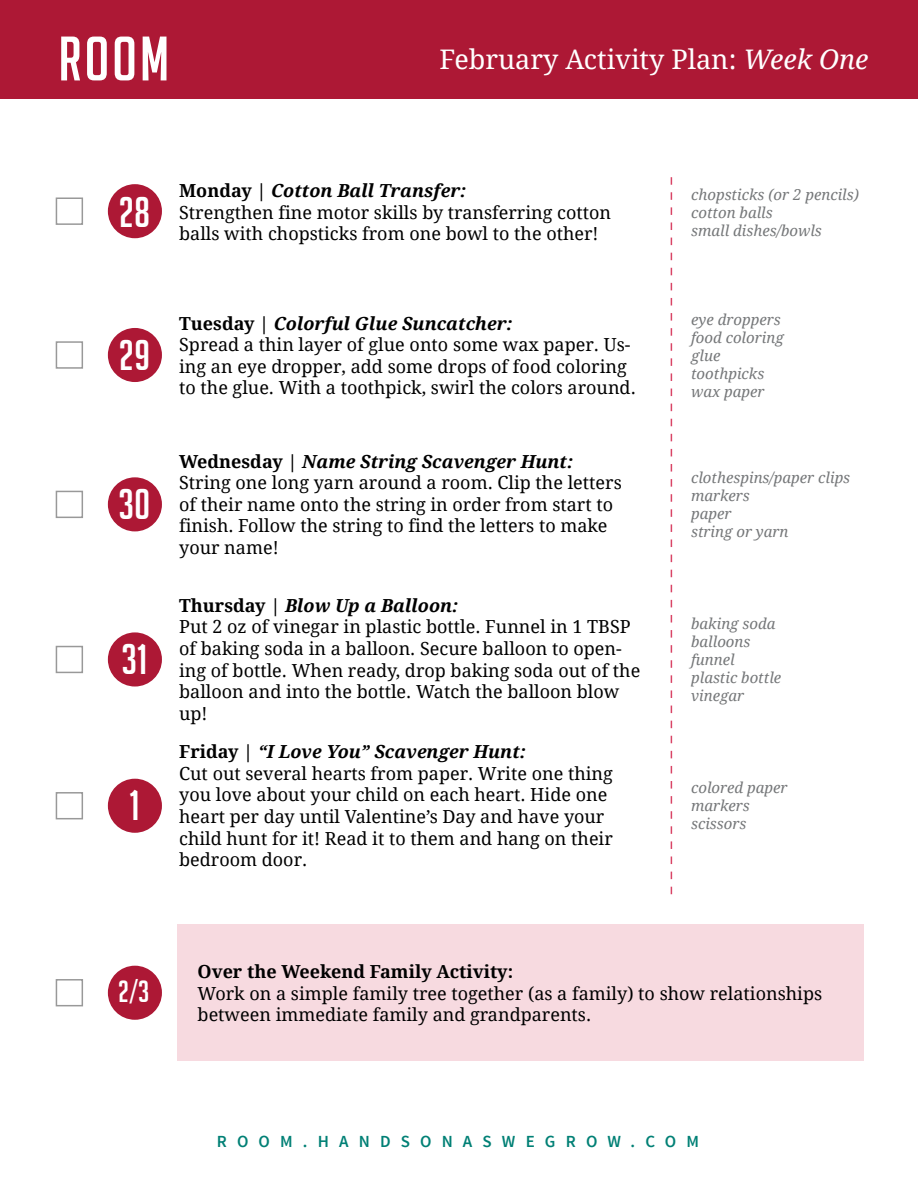
<style>
.page{position:relative;width:918px;height:1188px;background:#fff}
.page>*{position:absolute;margin:0;border:0;box-sizing:border-box;transform-origin:0 0}
.t1{font:61.2px "Big Noodle Titling";color:#fff}
.t2{font:42px "Big Noodle Titling";color:#fff}
.t3{font:30px "Big Noodle Titling";color:#fff}
.t4{font:27px "Droid Serif";color:#fff}
.t5{font:18px/21.6px "Droid Serif";color:#000}
.t6{font:700 18px "Droid Serif";color:#000}
.t7{font:600 16.95px "Source Sans Pro";letter-spacing:.6em;color:#008075}
.t8{font:italic 15px/18px "Droid Serif";color:#757779}
.s1{font-style:italic}
.s2{font-weight:700}
.s3{font-weight:700;font-style:italic}
</style>
<div class="page">
<div style="left:0;top:0;width:918px;height:99px;background:#ad1835"></div>
<div style="left:56px;top:979px;width:27px;height:27px;border:2px solid #999"></div>
<svg style="left:671px;top:177px;width:1px;height:717px"></svg>
<div style="left:56px;top:198px;width:27px;height:27px;border:2px solid #999"></div>
<div style="left:56px;top:341px;width:27px;height:28px;border:2px solid #999"></div>
<div style="left:56px;top:491px;width:27px;height:27px;border:2px solid #999"></div>
<div style="left:56px;top:646px;width:27px;height:27px;border:2px solid #999"></div>
<div style="left:56px;top:792px;width:27px;height:27px;border:2px solid #999"></div>
<div style="left:178px;top:924px;width:686px;height:137px;background:#f7dae0"></div>
<div style="left:108px;top:184px;width:54px;height:54px;background:#ad1835;border-radius:50%"></div>
<div style="left:108px;top:328px;width:54px;height:54px;background:#ad1835;border-radius:50%"></div>
<div style="left:108px;top:477px;width:54px;height:54px;background:#ad1835;border-radius:50%"></div>
<div style="left:108px;top:632px;width:54px;height:55px;background:#ad1835;border-radius:50%"></div>
<div style="left:108px;top:779px;width:54px;height:54px;background:#ad1835;border-radius:50%"></div>
<div style="left:108px;top:966px;width:54px;height:54px;background:#ad1835;border-radius:50%"></div>
<h1 class="t1" style="left:58px;top:26px;width:112px">ROOM</h1>
<h3 class="t4" style="left:440px;top:44px;width:431px">February Activity Plan: <span class="s1">Week One</span></h3>
<h2 class="t2" style="left:119px;top:189px;width:33px">28</h2>
<h2 class="t2" style="left:119px;top:333px;width:33px">29</h2>
<h2 class="t2" style="left:119px;top:481px;width:33px">30</h2>
<h2 class="t2" style="left:122px;top:636px;width:27px">31</h2>
<h2 class="t2" style="left:129px;top:783px;width:12px">1</h2>
<p class="t5" style="left:179px;top:180px;width:433px"><span class="s2">Monday |</span> <span class="s3">Cotton Ball Transfer:<br></span>Strengthen fine motor skills by transferring cotton balls with chopsticks from one bowl to the other!</p>
<p class="t5" style="left:179px;top:313px;width:458px"><span class="s2">Tuesday |</span> <span class="s3">Colorful Glue Suncatcher:<br></span>Spread a thin layer of glue onto some wax paper. Us&shy;ing an eye dropper, add some drops of food coloring to the glue. With a toothpick, swirl the colors around.</p>
<p class="t5" style="left:179px;top:451px;width:444px"><span class="s2">Wednesday |</span> <span class="s3">Name String Scavenger Hunt:<br></span>String one long yarn around a room. Clip the letters of their name onto the string in order from start to finish. Follow the string to find the letters to make your name!</p>
<p class="t5" style="left:179px;top:595px;width:463px"><span class="s2">Thursday |</span> <span class="s3">Blow Up a Balloon:<br></span>Put 2 oz of vinegar in plastic bottle. Funnel in 1 TBSP of baking soda in a balloon. Secure balloon to open&shy;ing of bottle. When ready, drop baking soda out of the balloon and into the bottle. Watch the balloon blow up!</p>
<p class="t5" style="left:179px;top:741px;width:435px"><span class="s2">Friday |</span> <span class="s3">“I Love You” Scavenger Hunt:<br></span>Cut out several hearts from paper. Write one thing you love about your child on each heart. Hide one heart per day until Valentine’s Day and have your child hunt for it! Read it to them and hang on their bedroom door.</p>
<p class="t8" style="left:691px;top:185px;width:169px">chopsticks (or 2 pencils) cotton balls<br>small dishes/bowls</p>
<p class="t8" style="left:691px;top:311px;width:94px">eye droppers food coloring glue toothpicks wax paper</p>
<p class="t8" style="left:691px;top:468px;width:161px">clothespins/paper clips markers<br>paper<br>string or yarn</p>
<p class="t8" style="left:691px;top:615px;width:92px">baking soda balloons funnel plastic bottle vinegar</p>
<p class="t8" style="left:691px;top:779px;width:98px">colored paper markers scissors</p>
<h3 class="t3" style="left:118px;top:975px;width:32px">2/3</h3>
<p class="t6" style="left:198px;top:961px;width:317px">Over the Weekend Family Activity:</p>
<p class="t5" style="left:198px;top:983px;width:626px">Work on a simple family tree together (as a family) to show relationships between immediate family and grandparents.</p>
<p class="t7" style="left:217px;top:1130px;width:484px">ROOM.HANDSONASWEGROW.COM</p>
</div>
